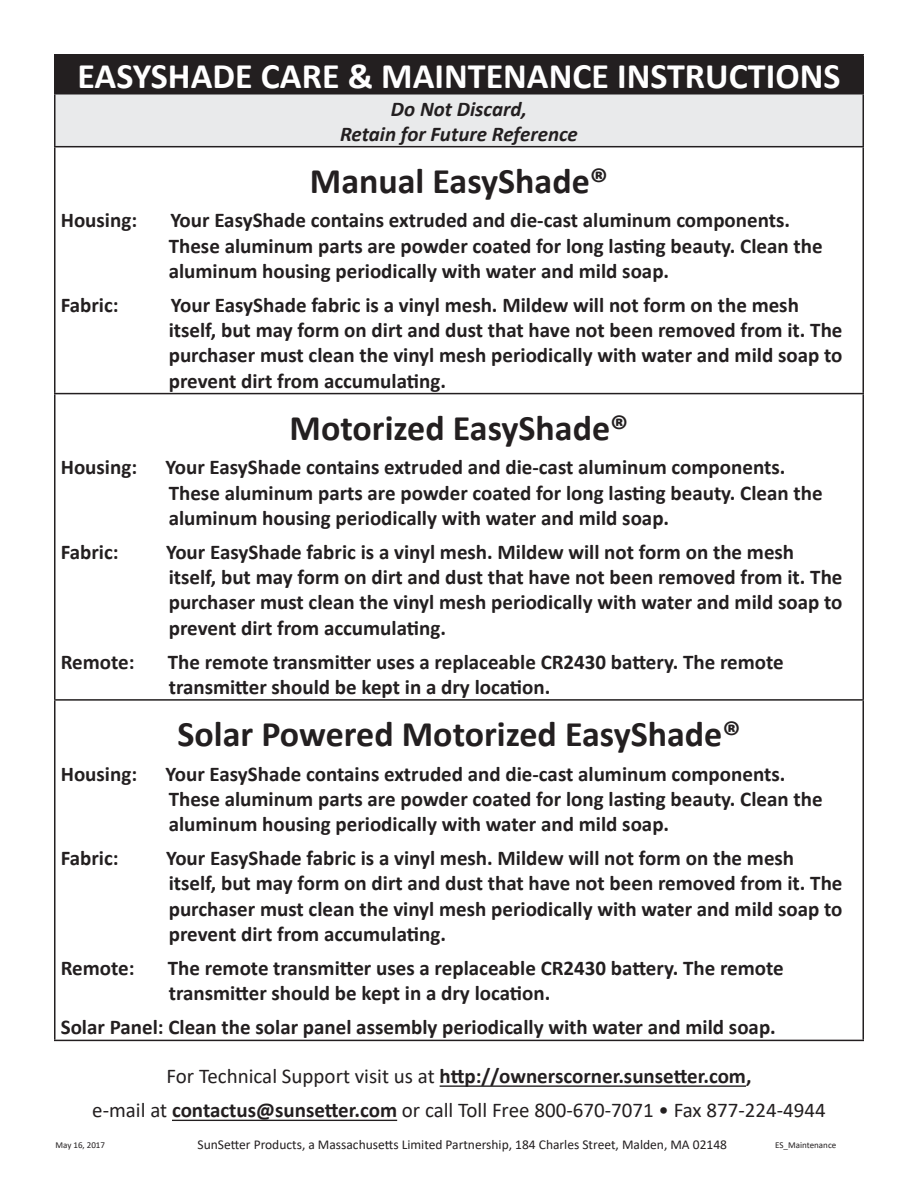
<style>
.page{position:relative;width:918px;height:1188px;background:#fff}
.page>*{position:absolute;margin:0;border:0;box-sizing:border-box;transform-origin:0 0}
.t1{font:700 36px "Calibri";color:#231f20}
.t2{font:700 36px "Calibri";color:#fff}
.t3{font:700 21px/25.2px "Calibri";color:#231f20}
.t4{font:21px/34.2px "Calibri";color:#231f20;text-align:center}
.t5{font:italic 700 21px/25.2px "Calibri";color:#231f20;text-align:center}
.t6{font:13.5px "Calibri";color:#231f20}
.t7{font:9px "Calibri";color:#231f20}
.s1{font-weight:700}
</style>
<div class="page">
<div style="left:55px;top:55px;width:808px;height:39px;background:#231f20"></div>
<div style="left:55px;top:94px;width:808px;height:53px;background:#e9eaeb"></div>
<hr style="left:54px;top:54px;width:810px;height:2px;background:#231f20">
<hr style="left:54px;top:56px;width:2px;height:37px;background:#231f20">
<hr style="left:862px;top:56px;width:2px;height:37px;background:#231f20">
<hr style="left:54px;top:93px;width:810px;height:1px;background:#231f20">
<hr style="left:54px;top:94px;width:2px;height:52px;background:#231f20">
<hr style="left:862px;top:94px;width:2px;height:52px;background:#231f20">
<hr style="left:54px;top:146px;width:810px;height:1px;background:#231f20">
<hr style="left:54px;top:147px;width:2px;height:246px;background:#231f20">
<hr style="left:862px;top:147px;width:2px;height:246px;background:#231f20">
<hr style="left:54px;top:393px;width:810px;height:1px;background:#231f20">
<hr style="left:54px;top:394px;width:2px;height:305px;background:#231f20">
<hr style="left:862px;top:394px;width:2px;height:305px;background:#231f20">
<hr style="left:54px;top:699px;width:810px;height:2px;background:#231f20">
<hr style="left:54px;top:701px;width:2px;height:339px;background:#231f20">
<hr style="left:862px;top:701px;width:2px;height:339px;background:#231f20">
<hr style="left:54px;top:1040px;width:810px;height:1px;background:#231f20">
<hr style="left:440px;top:1085px;width:306px;height:2px;background:#231f20">
<hr style="left:172px;top:1120px;width:225px;height:1px;background:#231f20">
<h1 class="t2" style="left:78px;top:50px;width:765px">EASYSHADE CARE &amp; MAINTENANCE INSTRUCTIONS</h1>
<p class="t5" style="left:340px;top:95px;width:239px">Do Not Discard,<br>Retain for Future Reference</p>
<h1 class="t1" style="left:310px;top:156px;width:300px">Manual EasyShade®</h1>
<p class="t3" style="left:61px;top:208px;width:78px">Housing:</p>
<p class="t3" style="left:169px;top:208px;width:655px">Your EasyShade contains extruded and die-cast aluminum components.<br>These aluminum parts are powder coated for long lasting beauty. Clean the aluminum housing periodically with water and mild soap.</p>
<p class="t3" style="left:61px;top:292px;width:59px">Fabric:</p>
<p class="t3" style="left:169px;top:292px;width:675px">Your EasyShade fabric is a vinyl mesh. Mildew will not form on the mesh itself, but may form on dirt and dust that have not been removed from it. The purchaser must clean the vinyl mesh periodically with water and mild soap to prevent dirt from accumulating.</p>
<h1 class="t1" style="left:290px;top:403px;width:340px">Motorized EasyShade®</h1>
<p class="t3" style="left:61px;top:454px;width:78px">Housing:</p>
<p class="t3" style="left:166px;top:454px;width:659px">Your EasyShade contains extruded and die-cast aluminum components.<br>These aluminum parts are powder coated for long lasting beauty. Clean the aluminum housing periodically with water and mild soap.</p>
<p class="t3" style="left:61px;top:539px;width:59px">Fabric:</p>
<p class="t3" style="left:166px;top:539px;width:678px">Your EasyShade fabric is a vinyl mesh. Mildew will not form on the mesh itself, but may form on dirt and dust that have not been removed from it. The purchaser must clean the vinyl mesh periodically with water and mild soap to prevent dirt from accumulating.</p>
<p class="t3" style="left:61px;top:649px;width:75px">Remote:</p>
<p class="t3" style="left:168px;top:649px;width:618px">The remote transmitter uses a replaceable CR2430 battery. The remote transmitter should be kept in a dry location.</p>
<h1 class="t1" style="left:177px;top:709px;width:565px">Solar Powered Motorized EasyShade®</h1>
<p class="t3" style="left:61px;top:761px;width:78px">Housing:</p>
<p class="t3" style="left:166px;top:761px;width:659px">Your EasyShade contains extruded and die-cast aluminum components.<br>These aluminum parts are powder coated for long lasting beauty. Clean the aluminum housing periodically with water and mild soap.</p>
<p class="t3" style="left:61px;top:845px;width:59px">Fabric:</p>
<p class="t3" style="left:166px;top:845px;width:678px">Your EasyShade fabric is a vinyl mesh. Mildew will not form on the mesh itself, but may form on dirt and dust that have not been removed from it. The purchaser must clean the vinyl mesh periodically with water and mild soap to prevent dirt from accumulating.</p>
<p class="t3" style="left:61px;top:955px;width:75px">Remote:</p>
<p class="t3" style="left:168px;top:955px;width:618px">The remote transmitter uses a replaceable CR2430 battery. The remote transmitter should be kept in a dry location.</p>
<p class="t3" style="left:61px;top:1015px;width:717px">Solar Panel: Clean the solar panel assembly periodically with water and mild soap.</p>
<p class="t4" style="left:92px;top:1059px;width:735px">For Technical Support visit us at <span class="s1">http://ownerscorner.sunsetter.com,<br></span>e-mail at <span class="s1">contactus@sunsetter.com</span> or call Toll Free 800-670-7071 • Fax 877-224-4944</p>
<p class="t7" style="left:56px;top:1138px;width:51px">May 16, 2017</p>
<p class="t6" style="left:198px;top:1135px;width:531px">SunSetter Products, a Massachusetts Limited Partnership, 184 Charles Street, Malden, MA 02148</p>
<p class="t7" style="left:775px;top:1139px;width:63px">ES_Maintenance</p>
</div>
